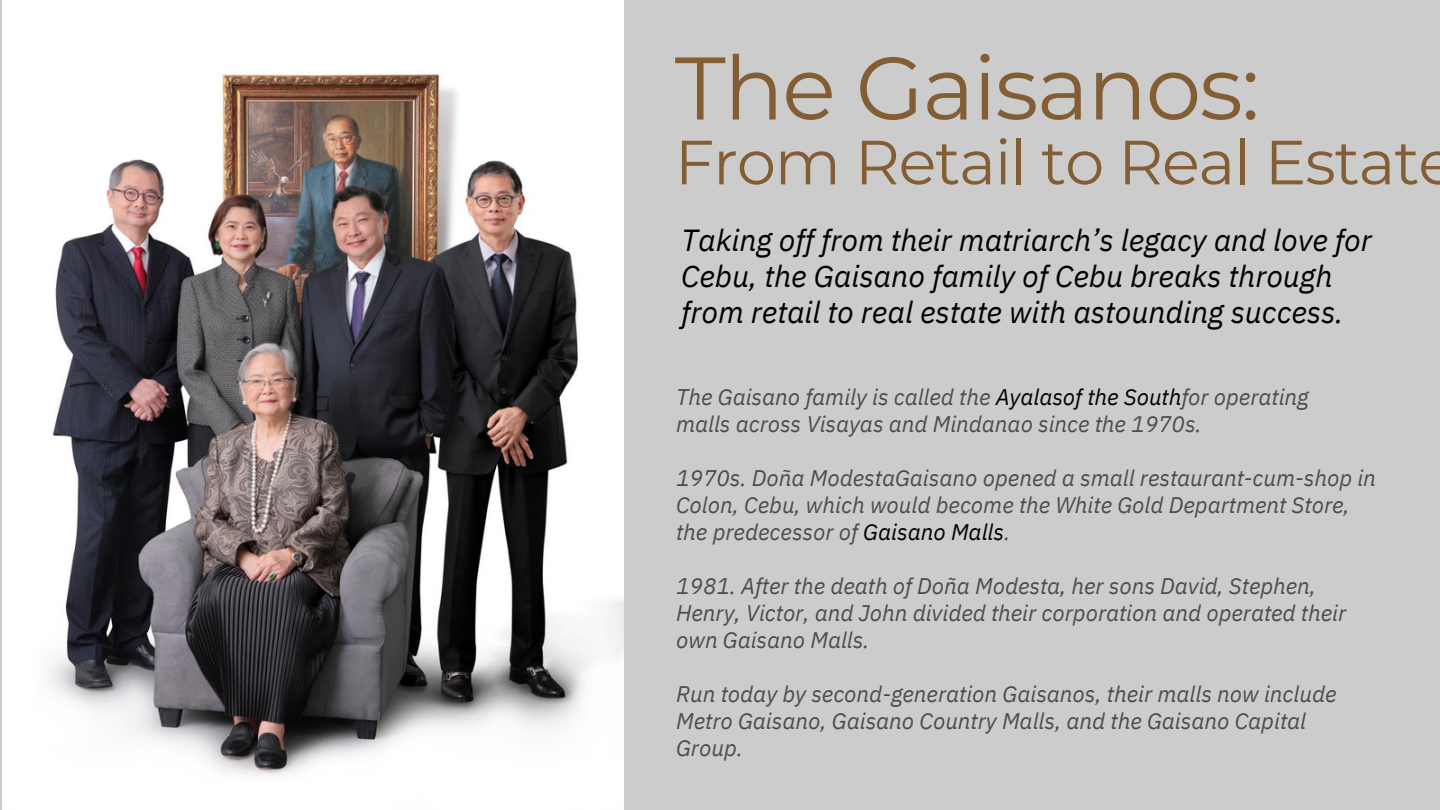
<style>
.page{position:relative;width:1440px;height:810px;background:#ccc}
.page>*{position:absolute;margin:0;border:0;box-sizing:border-box;transform-origin:0 0}
.t1{font:88.65px "Montserrat";letter-spacing:-.02em;color:#835e35}
.t2{font:62.25px "Montserrat";letter-spacing:-.02em;color:#835e35}
.t3{font:italic 30.45px/36px "IBM Plex Sans";letter-spacing:-.005em;color:#000}
.t4{font:italic 22.5px/27px "IBM Plex Sans";color:#4c4c4c}
.s1{color:#000}
</style>
<div class="page">
<img style="left:2px;top:0;width:621px;height:810px">
<p class="t1" style="left:675px;top:34px;width:587px">The Gaisanos:</p>
<p class="t2" style="left:675px;top:124px;width:783px">From Retail to Real Estate</p>
<p class="t3" style="left:681px;top:222px;width:692px">Taking off from their matriarch’s legacy and love for<br>Cebu, the Gaisano family of Cebu breaks through from retail to real estate with astounding success.</p>
<p class="t4" style="left:676px;top:383px;width:634px">The Gaisano family is called the <span class="s1">Ayalasof the South</span>for operating</p>
<p class="t4" style="left:676px;top:410px;width:527px">malls across Visayas and Mindanao since the 1970s.</p>
<p class="t4" style="left:676px;top:464px;width:701px">1970s. Doña ModestaGaisano opened a small restaurant-cum-shop in<br>Colon, Cebu, which would become the White Gold Department Store, the predecessor of <span class="s1">Gaisano Malls</span>.</p>
<p class="t4" style="left:676px;top:572px;width:672px">1981. After the death of Doña Modesta, her sons David, Stephen,<br>Henry, Victor, and John divided their corporation and operated their own Gaisano Malls.</p>
<p class="t4" style="left:676px;top:680px;width:662px">Run today by second-generation Gaisanos, their malls now include<br>Metro Gaisano, Gaisano Country Malls, and the Gaisano Capital</p>
<p class="t4" style="left:676px;top:734px;width:68px">Group.</p>
</div>
